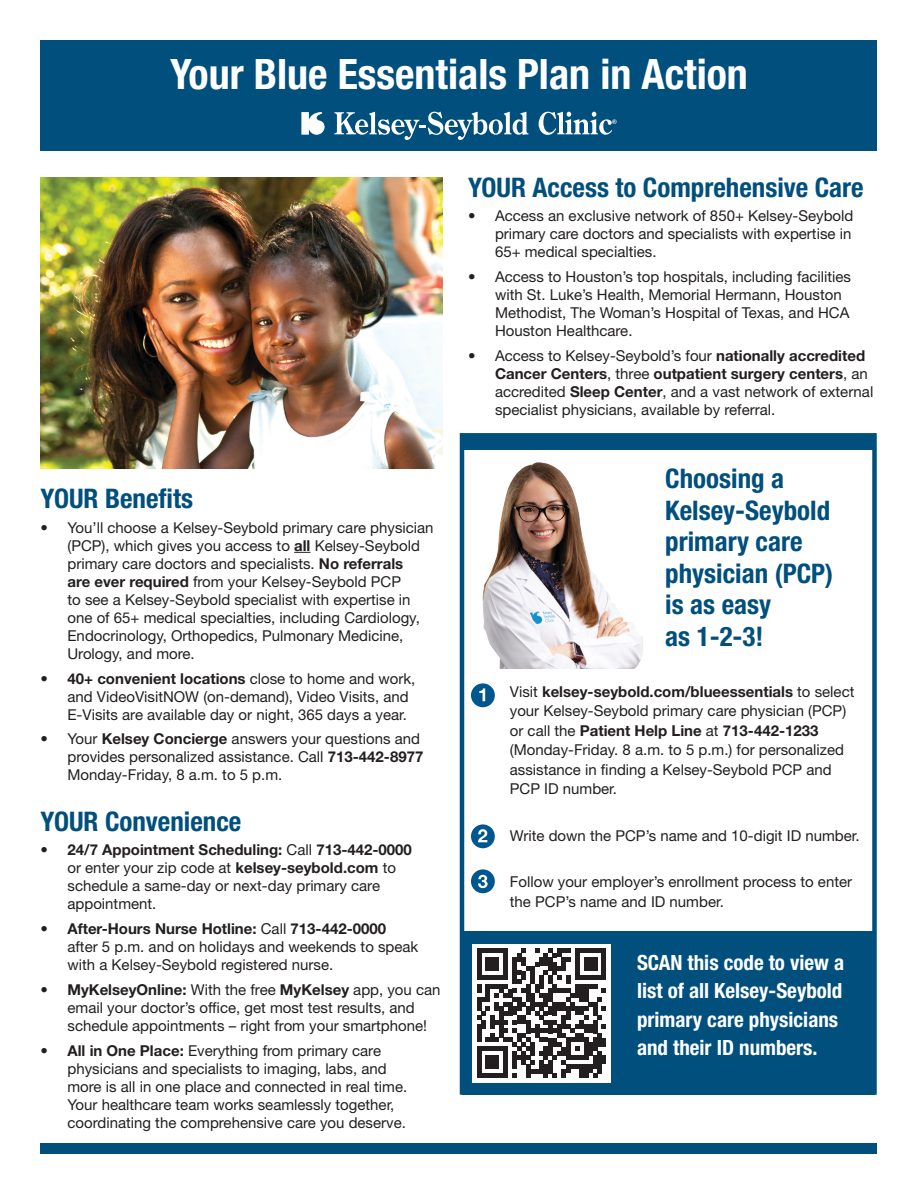
<style>
.page{position:relative;width:918px;height:1188px;background:#fff}
.page>*{position:absolute;margin:0;border:0;box-sizing:border-box;transform-origin:0 0}
.t1{font:700 condensed 42px "Helvetica Neue LT Std";color:#fff}
.t2{font:700 condensed 27px/31.5px "Helvetica Neue LT Std";color:#004f7d}
.t3{font:700 condensed 21px/28.5px "Helvetica Neue LT Std";color:#fff}
.t4{font:15px/18px "Helvetica Neue LT Std";color:#231f20}
.s1{font-weight:700}
</style>
<div class="page">
<img style="left:40px;top:177px;width:403px;height:292px">
<img style="left:482px;top:462px;width:161px;height:206px">
<div style="left:463px;top:931px;width:412px;height:164px;background:#004f7d"></div>
<div style="left:462px;top:434px;width:413px;height:16px;background:#004f7d"></div>
<div style="left:40px;top:40px;width:838px;height:111px;background:#004f7d"></div>
<div style="left:460px;top:433px;width:417px;height:662px;border:4px solid #004f7d"></div>
<div style="left:40px;top:1143px;width:838px;height:11px;background:#004f7d"></div>
<svg style="left:294px;top:552px;width:17px;height:1px"></svg>
<svg style="left:301px;top:112px;width:24px;height:23px"></svg>
<svg style="left:334px;top:111px;width:194px;height:29px"></svg>
<svg style="left:539px;top:112px;width:78px;height:23px"></svg>
<div style="left:471px;top:683px;width:24px;height:24px;background:#00578f;border-radius:50%"></div>
<svg style="left:479px;top:688px;width:6px;height:13px"></svg>
<div style="left:471px;top:824px;width:24px;height:24px;background:#00578f;border-radius:50%"></div>
<svg style="left:478px;top:829px;width:9px;height:13px"></svg>
<div style="left:471px;top:869px;width:24px;height:24px;background:#00578f;border-radius:50%"></div>
<svg style="left:478px;top:875px;width:10px;height:13px"></svg>
<div style="left:472px;top:944px;width:139px;height:138px;background:#fff"></div>
<svg style="left:477px;top:948px;width:129px;height:130px"></svg>
<p class="t1" style="left:170px;top:49px;width:579px">Your Blue Essentials Plan in Action</p>
<p class="t2" style="left:40px;top:482px;width:154px">YOUR Benefits</p>
<p class="t4" style="left:68px;top:518px;width:368px;text-indent:-27px">• You’ll choose a Kelsey-Seybold primary care physician (PCP), which gives you access to <span class="s1">all</span> Kelsey-Seybold primary care doctors and specialists. <span class="s1">No referrals<br>are ever required</span> from your Kelsey-Seybold PCP<br>to see a Kelsey-Seybold specialist with expertise in one of 65+ medical specialties, including Cardiology, Endocrinology, Orthopedics, Pulmonary Medicine, Urology, and more.</p>
<p class="t4" style="left:68px;top:669px;width:349px;text-indent:-27px">• <span class="s1">40+ convenient locations</span> close to home and work, and VideoVisitNOW (on-demand), Video Visits, and<br>E-Visits are available day or night, 365 days a year.</p>
<p class="t4" style="left:68px;top:730px;width:357px;text-indent:-27px">• Your <span class="s1">Kelsey Concierge</span> answers your questions and provides personalized assistance. Call <span class="s1">713-442-8977<br></span>Monday-Friday, 8 a.m. to 5 p.m.</p>
<p class="t2" style="left:40px;top:805px;width:202px">YOUR Convenience</p>
<p class="t4" style="left:68px;top:841px;width:346px;text-indent:-27px">• <span class="s1">24/7 Appointment Scheduling:</span> Call <span class="s1">713-442-0000 </span>or enter your zip code at <span class="s1">kelsey-seybold.com</span> to schedule a same-day or next-day primary care appointment.</p>
<p class="t4" style="left:68px;top:920px;width:352px;text-indent:-27px">• <span class="s1">After-Hours Nurse Hotline:</span> Call <span class="s1">713-442-0000 </span>after 5 p.m. and on holidays and weekends to speak with a Kelsey-Seybold registered nurse.</p>
<p class="t4" style="left:68px;top:980px;width:375px;text-indent:-27px">• <span class="s1">MyKelseyOnline:</span> With the free <span class="s1">MyKelsey</span> app, you can email your doctor’s office, get most test results, and schedule appointments – right from your smartphone!</p>
<p class="t4" style="left:68px;top:1041px;width:341px;text-indent:-27px">• <span class="s1">All in One Place:</span> Everything from primary care physicians and specialists to imaging, labs, and more is all in one place and connected in real time.<br>Your healthcare team works seamlessly together, coordinating the comprehensive care you deserve.</p>
<p class="t2" style="left:468px;top:171px;width:397px">YOUR Access to Comprehensive Care</p>
<p class="t4" style="left:495px;top:207px;width:360px;text-indent:-27px">• Access an exclusive network of 850+ Kelsey-Seybold primary care doctors and specialists with expertise in<br>65+ medical specialties.</p>
<p class="t4" style="left:495px;top:267px;width:358px;text-indent:-27px">• Access to Houston’s top hospitals, including facilities with St. Luke’s Health, Memorial Hermann, Houston Methodist, The Woman’s Hospital of Texas, and HCA Houston Healthcare.</p>
<p class="t4" style="left:495px;top:346px;width:380px;text-indent:-27px">• Access to Kelsey-Seybold’s four <span class="s1">nationally accredited Cancer Centers</span>, three <span class="s1">outpatient surgery centers</span>, an accredited <span class="s1">Sleep Center</span>, and a vast network of external specialist physicians, available by referral.</p>
<p class="t2" style="left:665px;top:462px;width:169px">Choosing a<br>Kelsey-Seybold primary care physician (PCP) is as easy<br>as 1-2-3!</p>
<p class="t4" style="left:510px;top:681px;width:346px;line-height:19.5px">Visit <span class="s1">kelsey-seybold.com/blueessentials</span> to select your Kelsey-Seybold primary care physician (PCP) or call the <span class="s1">Patient Help Line</span> at <span class="s1">713-442-1233 </span>(Monday-Friday. 8 a.m. to 5 p.m.) for personalized assistance in finding a Kelsey-Seybold PCP and PCP ID number.</p>
<p class="t4" style="left:510px;top:826px;width:351px">Write down the PCP’s name and 10-digit ID number.</p>
<p class="t4" style="left:510px;top:872px;width:344px;line-height:19.5px">Follow your employer’s enrollment process to enter the PCP’s name and ID number.</p>
<p class="t3" style="left:637px;top:948px;width:209px">SCAN this code to view a list of all Kelsey-Seybold primary care physicians and their ID numbers.</p>
</div>
